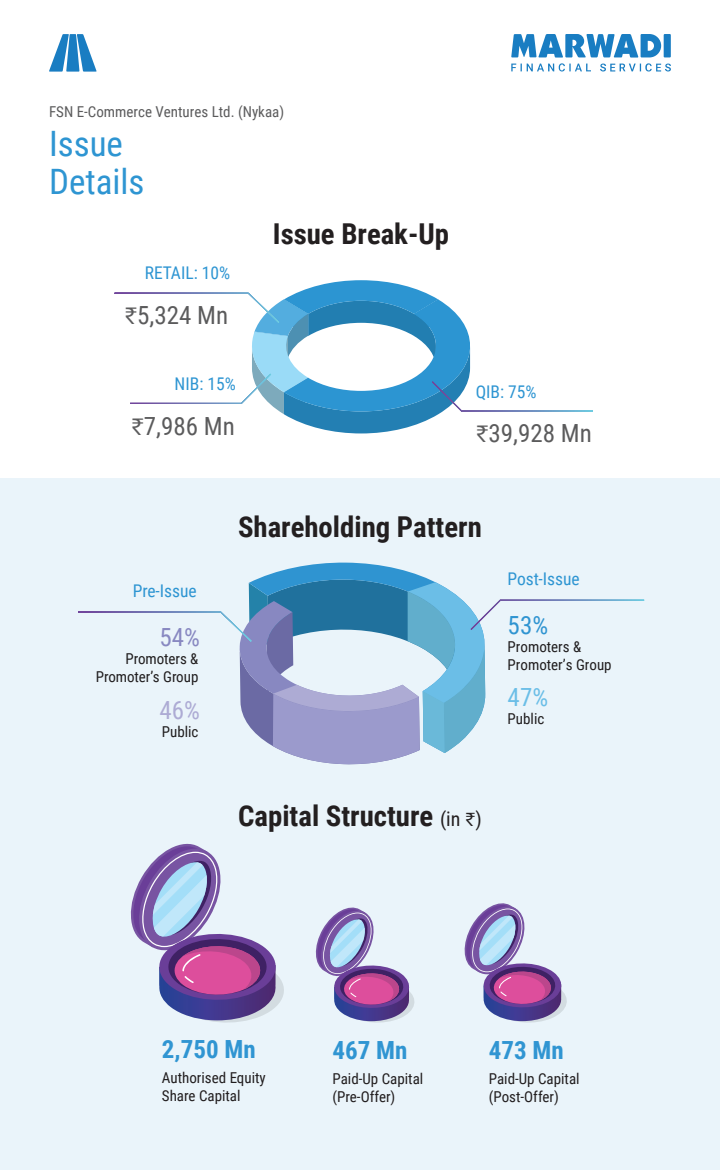
<style>
.page{position:relative;width:720px;height:1170px;background:#fff}
.page>*{position:absolute;margin:0;border:0;box-sizing:border-box;transform-origin:0 0}
.t1{font:35px/37.5px "Roboto Condensed";color:#2e95d2}
.t2{font:700 28.75px "Roboto Condensed";color:#231f20}
.t3{font:25px "Roboto Condensed";color:#5b5b5c}
.t4{font:700 25px "Roboto Condensed";color:#3095d2}
.t5{font:25px "Roboto Condensed";color:#adabd4}
.t6{font:25px "Roboto Condensed";color:#8888c1}
.t7{font:25px "Roboto Condensed";color:#2f94d1}
.t8{font:25px "Roboto Condensed";color:#6bbee7}
.t9{font:17.5px "Roboto Condensed";color:#2e95d2}
.t10{font:15px/18px "Roboto Condensed";color:#211d1e}
.t11{font:15px/18px "Roboto Condensed";color:#201d1e;text-align:right}
.t12{font:15px "Roboto Condensed";color:#5b5b5c}
.s1{font-family:"Myriad Pro"}
.s2{font-weight:400;font-size:20px}
.s3{font-family:"Myriad Pro";font-weight:400;font-size:20px}
</style>
<div class="page">
<div style="left:0;top:479px;width:720px;height:691px;background:#eaf4fa"></div>
<svg style="left:464px;top:903px;width:103px;height:120px"></svg>
<svg style="left:315px;top:907px;width:99px;height:116px"></svg>
<svg style="left:130px;top:843px;width:154px;height:180px"></svg>
<svg style="left:274px;top:562px;width:138px;height:11px;fill:#2f94d1"></svg>
<svg style="left:78px;top:573px;width:567px;height:192px"></svg>
<svg style="left:114px;top:280px;width:479px;height:153px"></svg>
<svg style="left:511px;top:34px;width:160px;height:38px"></svg>
<svg style="left:49px;top:34px;width:48px;height:38px"></svg>
<p class="t12" style="left:49px;top:101px;width:237px">FSN E-Commerce Ventures Ltd. (Nykaa)</p>
<h1 class="t1" style="left:49px;top:124px;width:97px">Issue<br>Details</h1>
<p class="t9" style="left:145px;top:261px;width:87px">RETAIL: 10%</p>
<h3 class="t3" style="left:124px;top:298px;width:105px"><span class="s1">₹</span>5,324 Mn</h3>
<p class="t9" style="left:175px;top:372px;width:63px">NIB: 15%</p>
<h3 class="t3" style="left:131px;top:409px;width:105px"><span class="s1">₹</span>7,986 Mn</h3>
<h2 class="t2" style="left:273px;top:214px;width:178px">Issue Break-Up</h2>
<p class="t9" style="left:476px;top:379px;width:62px">QIB: 75%</p>
<h3 class="t3" style="left:476px;top:415px;width:118px"><span class="s1">₹</span>39,928 Mn</h3>
<p class="t9" style="left:133px;top:579px;width:66px">Pre-Issue</p>
<h3 class="t6" style="left:159px;top:620px;width:42px">54%</h3>
<p class="t11" style="left:96px;top:649px;width:104px">Promoters &amp;<br>Promoter’s Group</p>
<h3 class="t5" style="left:159px;top:692px;width:42px">46%</h3>
<p class="t11" style="left:162px;top:722px;width:38px">Public</p>
<h2 class="t2" style="left:238px;top:506px;width:245px">Shareholding Pattern</h2>
<p class="t9" style="left:508px;top:566px;width:74px">Post-Issue</p>
<h3 class="t7" style="left:508px;top:607px;width:42px">53%</h3>
<p class="t11" style="left:508px;top:637px;width:105px;text-align:left">Promoters &amp;<br>Promoter’s Group</p>
<h3 class="t8" style="left:508px;top:679px;width:42px">47%</h3>
<p class="t11" style="left:508px;top:709px;width:38px">Public</p>
<h2 class="t2" style="left:238px;top:795px;width:245px">Capital Structure <span class="s2">(in</span> <span class="s3">₹</span><span class="s2">)</span></h2>
<h3 class="t4" style="left:162px;top:1031px;width:95px">2,750 Mn</h3>
<p class="t10" style="left:162px;top:1068px;width:105px">Authorised Equity<br>Share Capital</p>
<h3 class="t4" style="left:332px;top:1033px;width:76px">467 Mn</h3>
<p class="t10" style="left:332px;top:1069px;width:92px">Paid-Up Capital (Pre-Offer)</p>
<h3 class="t4" style="left:489px;top:1033px;width:76px">473 Mn</h3>
<p class="t10" style="left:489px;top:1069px;width:92px">Paid-Up Capital (Post-Offer)</p>
</div>
